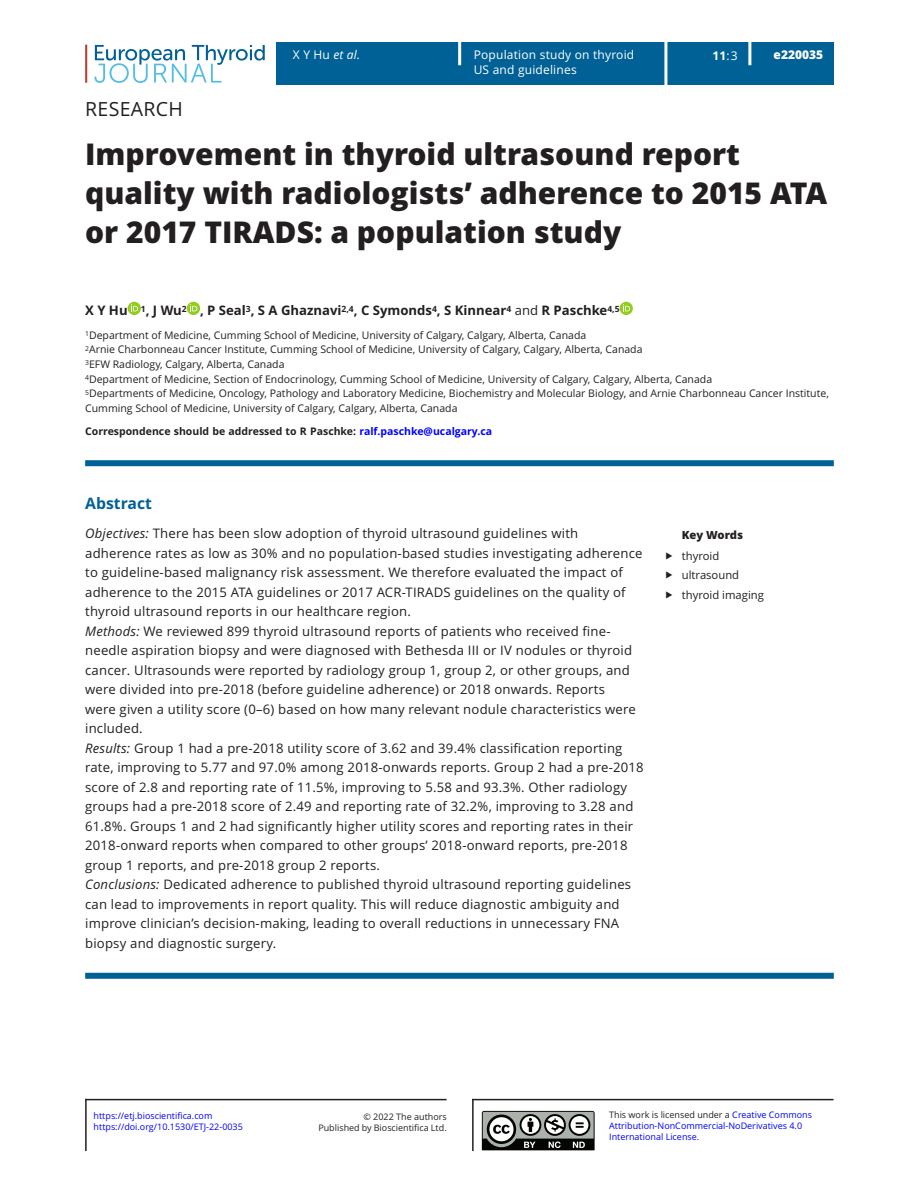
<style>
.page{position:relative;width:919px;height:1187px;background:#fff}
.page>*{position:absolute;margin:0;border:0;box-sizing:border-box;transform-origin:0 0}
.CT{font:800 30px/39px "Open Sans";color:#231f20}
.AT{font:19.5px "Open Sans";letter-spacing:.015em;color:#231f20}
.ABS_H{font:700 15.75px "Open Sans";color:#006196}
.ABS_TXT{font:13.2px/19.5px "Open Sans";letter-spacing:.015em;color:#231f20}
.ABS_TXT_L{font:13.2px/19.5px "Open Sans";letter-spacing:.015em;color:#231f20}
.AU{font:700 13.2px "Open Sans";color:#231f20}
.t1{font:12px "Open Sans";letter-spacing:.015em;color:#fff}
.t2{font:italic 12px "Open Sans";color:#fff}
.t3{font:800 12px "Open Sans";color:#fff}
.t4{font:700 12px "Open Sans";color:#fff}
.t5{font:11.25px "Open Sans";color:#231f20}
.Keywords_Head{font:800 11.25px "Open Sans";letter-spacing:-.01em;color:#231f20}
.Address{font:10.5px/14.7px "Open Sans";color:#231f20}
.Corres{font:700 10.5px "Open Sans";color:#231f20}
.t6{font:9px/11.2px "Open Sans";color:#00f}
.t7{font:9px "Open Sans";color:#231f20}
.s1{font-style:normal}
.s2{font-weight:400}
.s3{color:#00f}
.s4{font-style:italic}
.s5{color:#231f20}
</style>
<div class="page">
<div style="left:276px;top:42px;width:557px;height:43px;background:#006196"></div>
<svg style="left:94px;top:45px;width:171px;height:38px"></svg>
<hr style="left:85px;top:44px;width:2px;height:39px;background:#b7402f">
<div style="left:458px;top:42px;width:3px;height:23px;border:2px solid #fff"></div>
<div style="left:748px;top:42px;width:3px;height:23px;background:#006196;border:2px solid #fff"></div>
<div style="left:664px;top:42px;width:3px;height:44px;background:#006196;border:2px solid #fff"></div>
<svg style="left:128px;top:302px;width:13px;height:13px"></svg>
<svg style="left:131px;top:304px;width:7px;height:7px"></svg>
<svg style="left:187px;top:302px;width:13px;height:13px"></svg>
<svg style="left:190px;top:304px;width:7px;height:7px"></svg>
<svg style="left:619px;top:302px;width:13px;height:13px"></svg>
<svg style="left:622px;top:304px;width:8px;height:7px"></svg>
<div style="left:85px;top:460px;width:748px;height:6px;background:#006196"></div>
<div style="left:85px;top:972px;width:748px;height:6px;background:#006196"></div>
<svg style="left:482px;top:1110px;width:113px;height:40px"></svg>
<hr style="left:85px;top:1098px;width:361px;height:2px;background:#231f20">
<hr style="left:85px;top:1098px;width:2px;height:52px;background:#231f20">
<hr style="left:472px;top:1098px;width:361px;height:2px;background:#231f20">
<hr style="left:472px;top:1098px;width:1px;height:52px;background:#231f20">
<p class="t2" style="left:293px;top:47px;width:69px"><span class="s1">X Y Hu</span> et al.</p>
<p class="t1" style="left:473px;top:47px;width:162px">Population study on thyroid</p>
<p class="t4" style="left:712px;top:47px;width:27px">11<span class="s2">:3</span></p>
<p class="t3" style="left:773px;top:46px;width:51px">e220035</p>
<p class="t1" style="left:473px;top:61px;width:104px">US and guidelines</p>
<p class="AT" style="left:85px;top:96px;width:99px">RESEARCH</p>
<p class="CT" style="left:85px;top:133px;width:743px">Improvement in thyroid ultrasound report quality with radiologists’ adherence to 2015 ATA or 2017 TIRADS: a population study</p>
<p class="AU" style="left:85px;top:301px;width:536px">X Y Hu <sup>1</sup>, J Wu<sup>2</sup> , P Seal<sup>3</sup>, S A Ghaznavi<sup>2,4</sup>, C Symonds<sup>4</sup>, S Kinnear<sup>4</sup> <span class="s2">and</span> R Paschke<sup>4,5</sup></p>
<p class="Address" style="left:85px;top:327px;width:502px"><sup>1</sup>Department of Medicine, Cumming School of Medicine, University of Calgary, Calgary, Alberta, Canada</p>
<p class="Address" style="left:85px;top:342px;width:559px"><sup>2</sup>Arnie Charbonneau Cancer Institute, Cumming School of Medicine, University of Calgary, Calgary, Alberta, Canada</p>
<p class="Address" style="left:85px;top:356px;width:201px"><sup>3</sup>EFW Radiology, Calgary, Alberta, Canada</p>
<p class="Address" style="left:85px;top:371px;width:628px"><sup>4</sup>Department of Medicine, Section of Endocrinology, Cumming School of Medicine, University of Calgary, Calgary, Alberta, Canada</p>
<p class="Address" style="left:85px;top:386px;width:745px"><sup>5</sup>Departments of Medicine, Oncology, Pathology and Laboratory Medicine, Biochemistry and Molecular Biology, and Arnie Charbonneau Cancer Institute,<br>Cumming School of Medicine, University of Calgary, Calgary, Alberta, Canada</p>
<p class="Corres" style="left:85px;top:424px;width:408px">Correspondence should be addressed to R Paschke: <span class="s3">ralf.paschke@ucalgary.ca</span></p>
<p class="ABS_H" style="left:85px;top:492px;width:68px">Abstract</p>
<p class="ABS_TXT" style="left:85px;top:523px;width:559px"><span class="s4">Objectives:</span> There has been slow adoption of thyroid ultrasound guidelines with adherence rates as low as 30% and no population-based studies investigating adherence to guideline-based malignancy risk assessment. We therefore evaluated the impact of adherence to the 2015 ATA guidelines or 2017 ACR-TIRADS guidelines on the quality of thyroid ultrasound reports in our healthcare region.</p>
<p class="ABS_TXT" style="left:85px;top:621px;width:552px"><span class="s4">Methods:</span> We reviewed 899 thyroid ultrasound reports of patients who received fine&shy;needle aspiration biopsy and were diagnosed with Bethesda III or IV nodules or thyroid cancer. Ultrasounds were reported by radiology group 1, group 2, or other groups, and were divided into pre-2018 (before guideline adherence) or 2018 onwards. Reports were given a utility score (0–6) based on how many relevant nodule characteristics were included.</p>
<p class="ABS_TXT" style="left:85px;top:738px;width:560px"><span class="s4">Results:</span> Group 1 had a pre-2018 utility score of 3.62 and 39.4% classification reporting rate, improving to 5.77 and 97.0% among 2018-onwards reports. Group 2 had a pre-2018 score of 2.8 and reporting rate of 11.5%, improving to 5.58 and 93.3%. Other radiology groups had a pre-2018 score of 2.49 and reporting rate of 32.2%, improving to 3.28 and 61.8%. Groups 1 and 2 had significantly higher utility scores and reporting rates in their 2018-onward reports when compared to other groups’ 2018-onward reports, pre-2018 group 1 reports, and pre-2018 group 2 reports.</p>
<p class="ABS_TXT_L" style="left:85px;top:874px;width:547px"><span class="s4">Conclusions:</span> Dedicated adherence to published thyroid ultrasound reporting guidelines can lead to improvements in report quality. This will reduce diagnostic ambiguity and improve clinician’s decision-making, leading to overall reductions in unnecessary FNA biopsy and diagnostic surgery.</p>
<p class="Keywords_Head" style="left:681px;top:526px;width:63px">Key Words</p>
<p class="t5" style="left:681px;top:548px;width:39px">thyroid</p>
<p class="t5" style="left:681px;top:567px;width:59px">ultrasound</p>
<p class="t5" style="left:681px;top:587px;width:84px">thyroid imaging</p>
<p class="t6" style="left:94px;top:1109px;width:120px">https://etj.bioscientifica.com</p>
<p class="t7" style="left:363px;top:1109px;width:85px">© 2022 The authors</p>
<p class="t6" style="left:609px;top:1108px;width:204px"><span class="s5">This work is licensed under a</span> Creative Commons<br>Attribution-NonCommercial-NoDerivatives 4.0<br>International License.</p>
<p class="t6" style="left:94px;top:1121px;width:151px">https://doi.org/10.1530/ETJ-22-0035</p>
<p class="t7" style="left:318px;top:1121px;width:130px">Published by Bioscientifica Ltd.</p>
</div>
